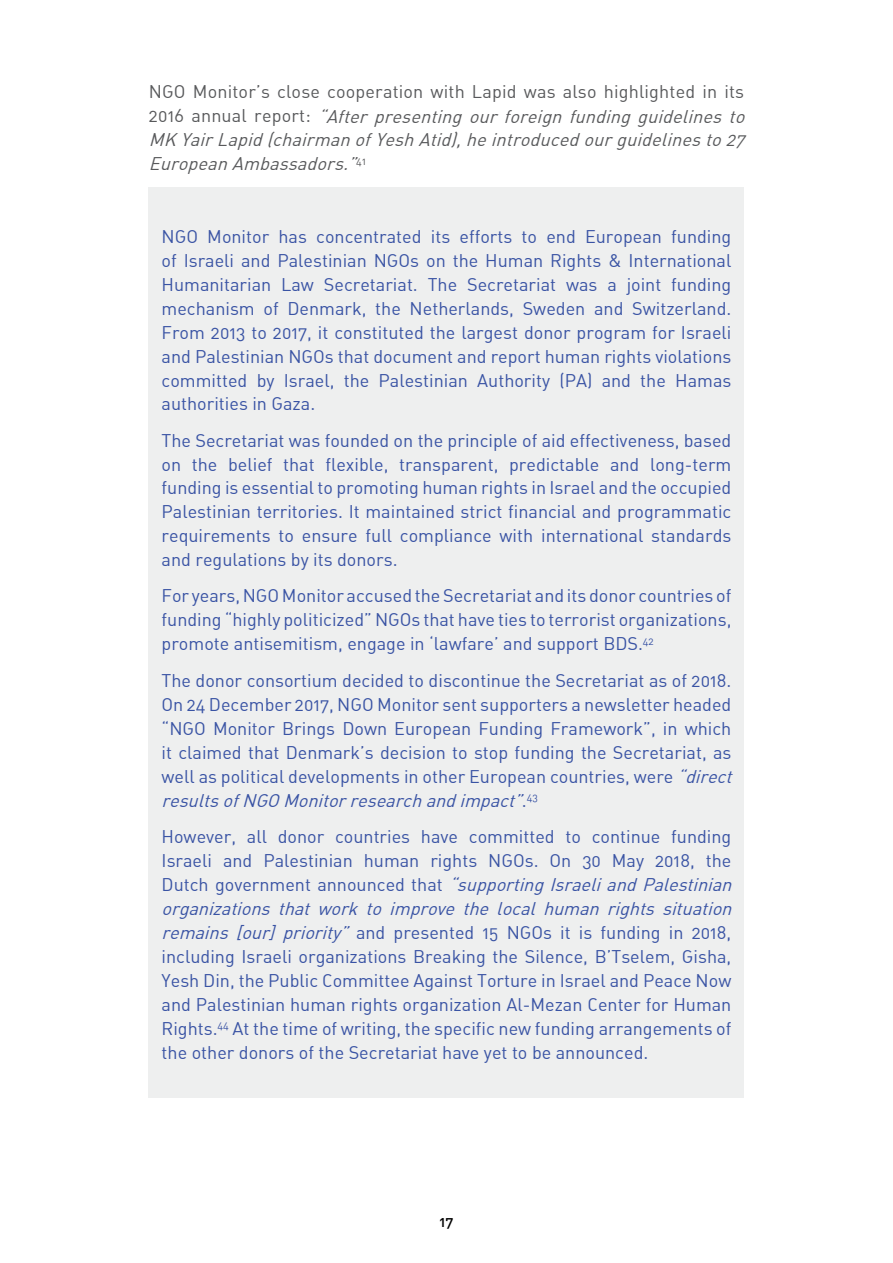
<style>
.page{position:relative;width:893px;height:1263px;background:#fff}
.page>*{position:absolute;margin:0;border:0;box-sizing:border-box;transform-origin:0 0}
.t1{font:18px/24px "DIN Alternate";color:#3953a4}
.t2{font:italic 18px/24px "DIN Alternate";color:#3953a4}
.t3{font:italic 18px "DIN Alternate";color:#58595b}
.t4{font:18px "DIN Alternate";letter-spacing:.01em;color:#58595b}
.t5{font:500 15px "DIN Alternate";color:#000}
.t6{font:10.5px "DIN Alternate";color:#3953a4}
.t7{font:10.5px "DIN Alternate";color:#58595b}
.s1{font-style:italic}
.s2{font-size:18px}
.s3{font-style:normal}
</style>
<div class="page">
<div style="left:149px;top:187px;width:595px;height:910px;background:#eeefef"></div>
<p class="t4" style="left:149px;top:81px;width:597px">NGO Monitor s’ close cooperation with Lapid was also highlighted in its</p>
<p class="t3" style="left:326px;top:105px;width:425px">After presenting our foreign funding guidelines to</p>
<p class="t4" style="left:149px;top:105px;width:184px">2016 annual report: <span class="s1">“</span></p>
<p class="t3" style="left:267px;top:129px;width:13px">(</p>
<p class="t3" style="left:451px;top:129px;width:301px">,) he introduced our guidelines to 27</p>
<p class="t3" style="left:149px;top:129px;width:309px">MK Yair Lapid chairman of Yesh Atid</p>
<p class="t3" style="left:149px;top:153px;width:201px">European Ambassadors</p>
<p class="t3" style="left:343px;top:153px;width:20px">“.</p>
<p class="t7" style="left:356px;top:154px;width:11px">41</p>
<p class="t1" style="left:207px;top:224px;width:63px">Monitor</p>
<p class="t1" style="left:431px;top:224px;width:21px">its</p>
<p class="t1" style="left:671px;top:224px;width:62px">funding</p>
<p class="t1" style="left:162px;top:224px;width:38px">NGO</p>
<p class="t1" style="left:162px;top:248px;width:571px">of Israeli and Palestinian NGOs on the Human Rights &amp; International</p>
<p class="t1" style="left:671px;top:272px;width:62px">funding</p>
<p class="t1" style="left:459px;top:224px;width:54px">efforts</p>
<p class="t1" style="left:279px;top:224px;width:30px">has</p>
<p class="t1" style="left:316px;top:224px;width:107px">concentrated</p>
<p class="t1" style="left:546px;top:224px;width:31px">end</p>
<p class="t1" style="left:585px;top:224px;width:78px">European</p>
<p class="t1" style="left:522px;top:224px;width:17px">to</p>
<p class="t1" style="left:162px;top:272px;width:111px">Humanitarian</p>
<p class="t1" style="left:324px;top:272px;width:95px">Secretariat.</p>
<p class="t1" style="left:467px;top:272px;width:91px">Secretariat</p>
<p class="t1" style="left:627px;top:272px;width:36px">joint</p>
<p class="t1" style="left:281px;top:272px;width:34px">Law</p>
<p class="t1" style="left:428px;top:272px;width:31px">The</p>
<p class="t1" style="left:566px;top:272px;width:33px">was</p>
<p class="t1" style="left:607px;top:272px;width:11px">a</p>
<p class="t1" style="left:162px;top:296px;width:95px">mechanism</p>
<p class="t1" style="left:162px;top:320px;width:571px">From 2013 to 2017, it constituted the largest donor program for Israeli</p>
<p class="t1" style="left:162px;top:344px;width:571px">and Palestinian NGOs that document and report human rights violations</p>
<p class="t1" style="left:675px;top:368px;width:58px">Hamas</p>
<p class="t1" style="left:632px;top:296px;width:101px">Switzerland.</p>
<p class="t1" style="left:523px;top:296px;width:64px">Sweden</p>
<p class="t1" style="left:264px;top:296px;width:17px">of</p>
<p class="t1" style="left:287px;top:296px;width:81px">Denmark,</p>
<p class="t1" style="left:375px;top:296px;width:27px">the</p>
<p class="t1" style="left:410px;top:296px;width:106px">Netherlands,</p>
<p class="t1" style="left:594px;top:296px;width:31px">and</p>
<p class="t1" style="left:559px;top:368px;width:35px">(PA)</p>
<p class="t1" style="left:162px;top:368px;width:155px">committed authorities in Gaza.</p>
<p class="t1" style="left:162px;top:428px;width:571px;text-align:right">The Secretariat was founded on the principle of aid effectiveness, based long-term</p>
<p class="t1" style="left:379px;top:368px;width:91px">Palestinian</p>
<p class="t1" style="left:477px;top:368px;width:74px">Authority</p>
<p class="t1" style="left:257px;top:368px;width:19px">by</p>
<p class="t1" style="left:284px;top:368px;width:52px">Israel,</p>
<p class="t1" style="left:344px;top:368px;width:27px">the</p>
<p class="t1" style="left:602px;top:368px;width:31px">and</p>
<p class="t1" style="left:640px;top:368px;width:27px">the</p>
<p class="t1" style="left:228px;top:452px;width:46px">belief</p>
<p class="t1" style="left:325px;top:452px;width:65px">flexible,</p>
<p class="t1" style="left:509px;top:452px;width:92px">predictable</p>
<p class="t1" style="left:192px;top:452px;width:27px">the</p>
<p class="t1" style="left:283px;top:452px;width:33px">that</p>
<p class="t1" style="left:610px;top:452px;width:31px">and</p>
<p class="t1" style="left:399px;top:452px;width:101px">transparent,</p>
<p class="t1" style="left:162px;top:452px;width:571px">on<br>funding is essential to promoting human rights in Israel and the occupied Palestinian territories It. maintained strict financial and programmatic requirements to ensure full compliance with international standards and regulations by its donors.</p>
<p class="t1" style="left:162px;top:584px;width:571px">Foryears,NGOMonitoraccusedtheSecretariatanditsdonorcountriesof funding “highly politicized” NGOs that have ties to terrorist organizations,</p>
<p class="t6" style="left:638px;top:634px;width:17px"><span class="s2">.</span>42</p>
<p class="t1" style="left:162px;top:625px;width:571px;line-height:36.2px">promote antisemitism, engage in ‘lawfare’ and support BDS<br>The donor consortium decided to discontinue the Secretariat as of 2018.</p>
<p class="t1" style="left:162px;top:692px;width:571px;text-align:justify">On 24 December 2017, NGO Monitor sent supporters a newsletter headed “NGO Monitor Brings Down European Funding Framework ,” in which it claimed that Denmark s’ decision to stop funding the Secretariat, as</p>
<p class="t2" style="left:685px;top:764px;width:54px">direct</p>
<p class="t1" style="left:514px;top:764px;width:178px;text-indent:-352px">well as political developments in other European countries, were <span class="s1">“ </span>.<span class="s1">“</span></p>
<p class="t2" style="left:162px;top:788px;width:360px">results of NGO Monitor research and impact</p>
<p class="t6" style="left:527px;top:790px;width:13px">43</p>
<p class="t1" style="left:162px;top:824px;width:76px">However,</p>
<p class="t1" style="left:247px;top:824px;width:22px">all</p>
<p class="t1" style="left:278px;top:824px;width:48px">donor</p>
<p class="t1" style="left:335px;top:824px;width:77px">countries</p>
<p class="t1" style="left:421px;top:824px;width:39px">have</p>
<p class="t1" style="left:469px;top:824px;width:87px">committed</p>
<p class="t1" style="left:565px;top:824px;width:17px">to</p>
<p class="t1" style="left:592px;top:824px;width:70px">continue</p>
<p class="t1" style="left:671px;top:824px;width:62px">funding</p>
<p class="t1" style="left:162px;top:848px;width:52px">Israeli</p>
<p class="t1" style="left:223px;top:848px;width:31px">and</p>
<p class="t1" style="left:263px;top:848px;width:91px">Palestinian</p>
<p class="t1" style="left:364px;top:848px;width:57px">human</p>
<p class="t1" style="left:430px;top:848px;width:48px">rights</p>
<p class="t1" style="left:488px;top:848px;width:52px">NGOs.</p>
<p class="t1" style="left:550px;top:848px;width:23px">On</p>
<p class="t1" style="left:582px;top:848px;width:20px">30</p>
<p class="t1" style="left:612px;top:848px;width:34px">May</p>
<p class="t1" style="left:655px;top:848px;width:41px">2018,</p>
<p class="t1" style="left:706px;top:848px;width:27px">the</p>
<p class="t2" style="left:162px;top:872px;width:577px"><span class="s3">Dutch government announced that</span> “<br>organizations that work to improve the local human rights situation</p>
<p class="t1" style="left:692px;top:920px;width:41px">2018,</p>
<p class="t2" style="left:457px;top:872px;width:282px">supporting Israeli and Palestinian</p>
<p class="t2" style="left:236px;top:920px;width:13px">[</p>
<p class="t1" style="left:162px;top:944px;width:571px;text-align:right">including Israeli organizations Breaking the Silence B, ’Tselem, Gisha, Yesh Din, the Public Committee Against Torture in Israel and Peace Now and Palestinian human rights organization Al-Mezan Center for Human At the time of writing, the specific new funding arrangements of</p>
<p class="t2" style="left:269px;top:920px;width:79px">] priority</p>
<p class="t2" style="left:162px;top:920px;width:114px">remains our</p>
<p class="t1" style="left:560px;top:920px;width:12px">it</p>
<p class="t1" style="left:579px;top:920px;width:15px">is</p>
<p class="t1" style="left:601px;top:920px;width:62px">funding</p>
<p class="t1" style="left:669px;top:920px;width:16px">in</p>
<p class="t1" style="left:507px;top:920px;width:47px">NGOs</p>
<p class="t1" style="left:340px;top:920px;width:47px"><span class="s1">”</span>and</p>
<p class="t1" style="left:394px;top:920px;width:82px">presented</p>
<p class="t1" style="left:482px;top:920px;width:18px">15</p>
<p class="t1" style="left:162px;top:1016px;width:488px">Rights<br>the other donors of the Secretariat have yet to be announced.</p>
<p class="t6" style="left:213px;top:1018px;width:18px"><span class="s2">.</span>44</p>
<p class="t5" style="left:439px;top:1212px;width:16px">17</p>
</div>
